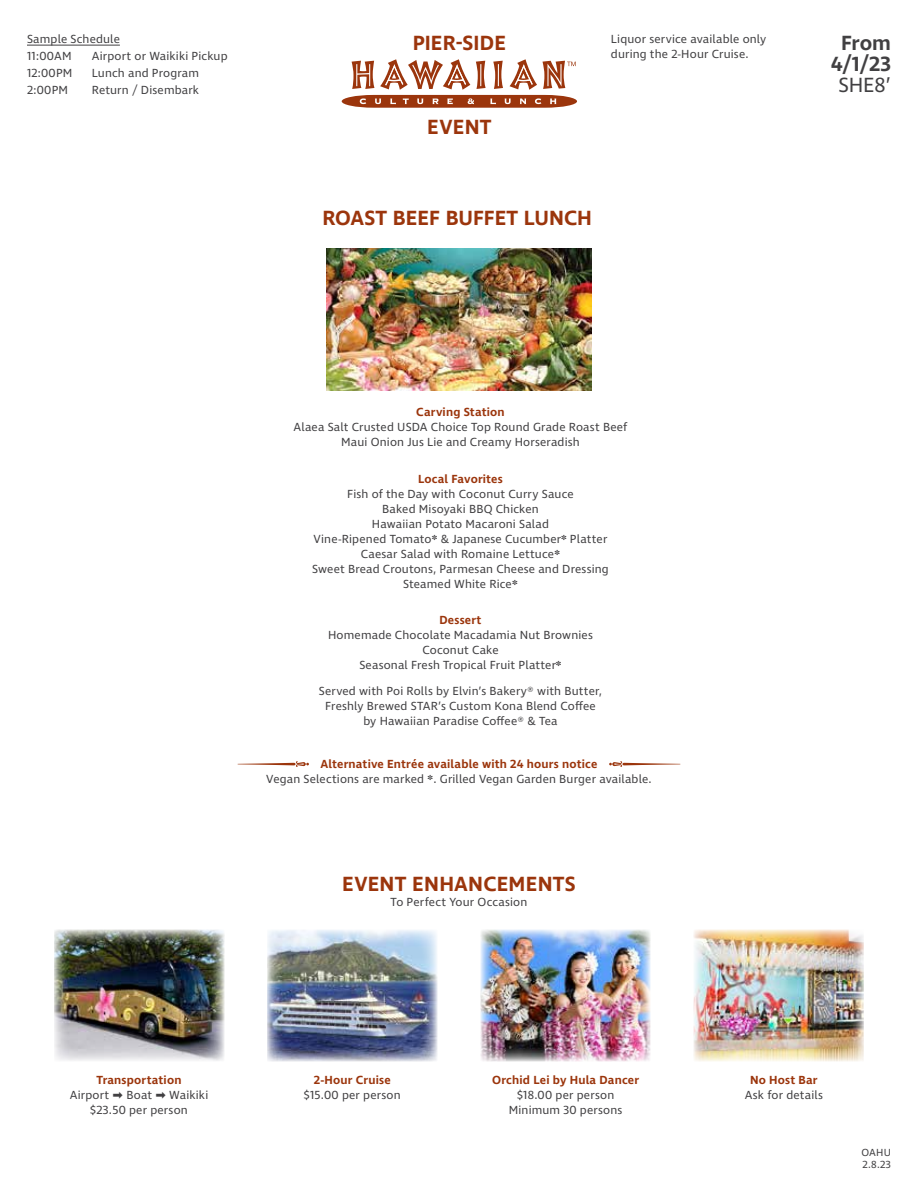
<style>
.page{position:relative;width:918px;height:1188px;background:#fff}
.page>*{position:absolute;margin:0;border:0;box-sizing:border-box;transform-origin:0 0}
.t1{font:600 21px "Ingra";letter-spacing:.01em;color:#9b350c}
.t2{font:600 21px/21px "Ingra";letter-spacing:-.005em;color:#414042;text-align:center}
.t3{font:21px "Ingra";color:#414042}
.t4{font:12px/15px "Ingra";letter-spacing:.015em;color:#414042;text-align:center}
.t5{font:600 12px "Ingra";letter-spacing:.015em;color:#9b350c}
.t6{font:10.5px/12px "Ingra";letter-spacing:.02em;color:#414042}
.s1{font-weight:600;color:#9b350c}
</style>
<div class="page">
<img style="left:481px;top:930px;width:170px;height:131px">
<img style="left:267px;top:930px;width:170px;height:131px">
<img style="left:694px;top:930px;width:170px;height:131px">
<img style="left:54px;top:930px;width:170px;height:131px">
<img style="left:326px;top:248px;width:266px;height:143px">
<svg style="left:342px;top:59px;width:235px;height:49px"></svg>
<hr style="left:27px;top:45px;width:93px;height:1px;background:#414042">
<svg style="left:238px;top:761px;width:71px;height:6px"></svg>
<svg style="left:609px;top:761px;width:71px;height:6px"></svg>
<p class="t4" style="left:27px;top:31px;width:94px;line-height:17.1px;text-align:left">Sample Schedule<br>11:00AM</p>
<p class="t4" style="left:92px;top:49px;width:137px">Airport or Waikiki Pickup</p>
<p class="t4" style="left:27px;top:66px;width:47px">12:00PM</p>
<p class="t4" style="left:92px;top:66px;width:109px">Lunch and Program</p>
<p class="t4" style="left:27px;top:83px;width:43px">2:00PM</p>
<p class="t4" style="left:92px;top:83px;width:109px">Return / Disembark</p>
<h1 class="t1" style="left:413px;top:30px;width:95px">PIER-SIDE</h1>
<h1 class="t1" style="left:427px;top:114px;width:66px">EVENT</h1>
<p class="t4" style="left:611px;top:32px;width:157px;text-align:left">Liquor service available only during the 2-Hour Cruise.</p>
<h1 class="t1" style="left:322px;top:205px;width:271px">ROAST BEEF BUFFET LUNCH</h1>
<h1 class="t2" style="left:831px;top:33px;width:62px">From<br>4/1/23</h1>
<h1 class="t3" style="left:838px;top:72px;width:54px">SHE8’</h1>
<p class="t5" style="left:416px;top:405px;width:90px">Carving Station</p>
<p class="t4" style="left:294px;top:420px;width:335px">Alaea Salt Crusted USDA Choice Top Round Grade Roast Beef<br>Maui Onion Jus Lie and Creamy Horseradish</p>
<p class="t5" style="left:418px;top:471px;width:86px">Local Favorites</p>
<p class="t4" style="left:312px;top:487px;width:298px">Fish of the Day with Coconut Curry Sauce<br>Baked Misoyaki BBQ Chicken<br>Hawaiian Potato Macaroni Salad<br>Vine-Ripened Tomato<sup>❋</sup> &amp; Japanese Cucumber<sup>❋</sup> Platter Caesar Salad with Romaine Lettuce<sup>❋<br></sup>Sweet Bread Croutons, Parmesan Cheese and Dressing Steamed White Rice<sup>❋</sup></p>
<p class="t5" style="left:439px;top:613px;width:44px">Dessert</p>
<p class="t4" style="left:328px;top:629px;width:266px">Homemade Chocolate Macadamia Nut Brownies<br>Coconut Cake<br>Seasonal Fresh Tropical Fruit Platter<sup>❋</sup></p>
<p class="t4" style="left:319px;top:684px;width:285px">Served with Poi Rolls by Elvin’s Bakery® with Butter,<br>Freshly Brewed STAR’s Custom Kona Blend Coffee by Hawaiian Paradise Coffee® &amp; Tea</p>
<p class="t4" style="left:266px;top:757px;width:387px"><span class="s1">Alternative Entrée available with 24 hours notice<br></span>Vegan Selections are marked <sup>❋</sup>. Grilled Vegan Garden Burger available.</p>
<h1 class="t1" style="left:342px;top:871px;width:235px">EVENT ENHANCEMENTS</h1>
<p class="t4" style="left:391px;top:895px;width:138px">To Perfect Your Occasion</p>
<p class="t5" style="left:97px;top:1072px;width:86px">Transportation</p>
<p class="t4" style="left:70px;top:1088px;width:140px">Airport ➡ Boat ➡ Waikiki $23.50 per person</p>
<p class="t5" style="left:314px;top:1072px;width:78px">2-Hour Cruise</p>
<p class="t4" style="left:304px;top:1088px;width:98px">$15.00 per person</p>
<p class="t5" style="left:492px;top:1072px;width:149px">Orchid Lei by Hula Dancer</p>
<p class="t4" style="left:509px;top:1088px;width:115px">$18.00 per person<br>Minimum 30 persons</p>
<p class="t5" style="left:750px;top:1072px;width:69px">No Host Bar</p>
<p class="t4" style="left:745px;top:1088px;width:80px">Ask for details</p>
<p class="t6" style="left:861px;top:1147px;width:31px">OAHU<br>2.8.23</p>
</div>
